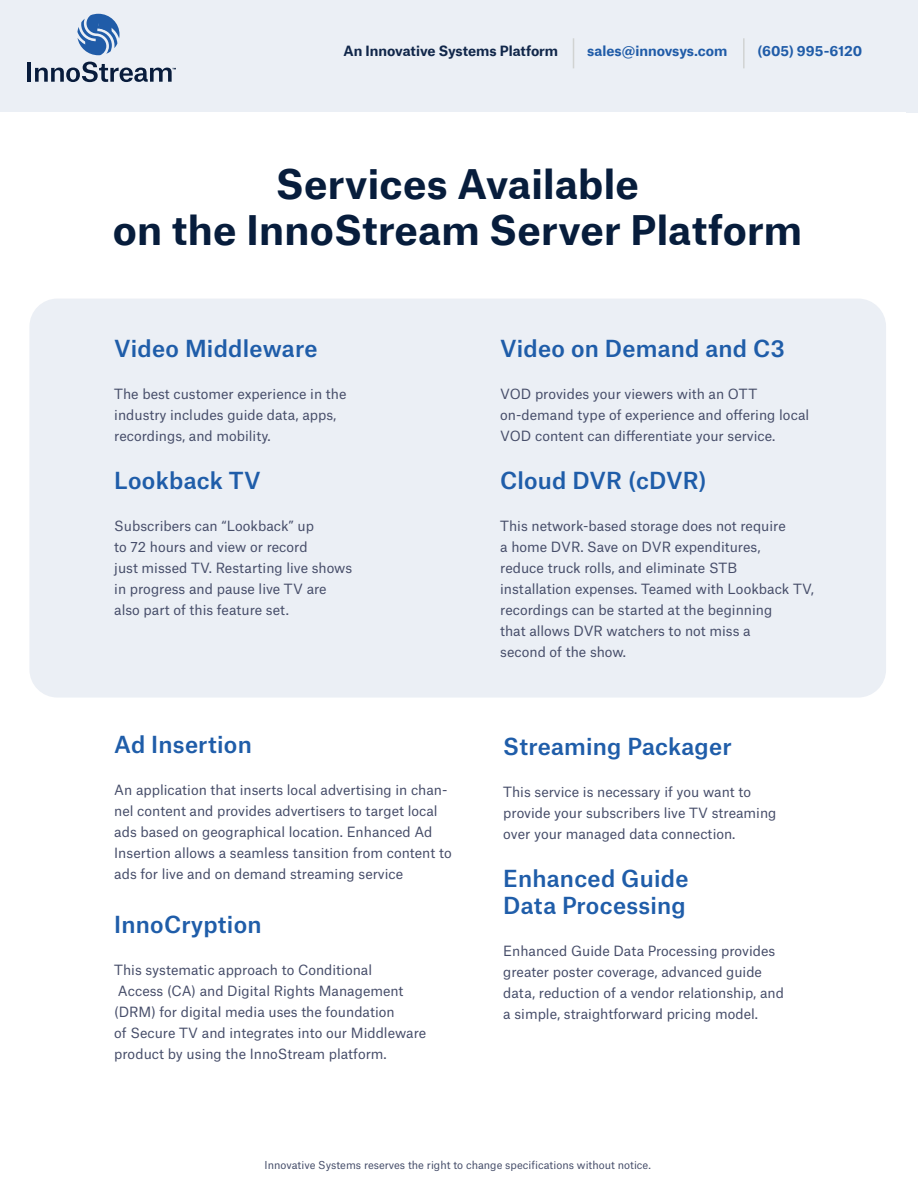
<style>
.page{position:relative;width:918px;height:1188px;background:#fff}
.page>*{position:absolute;margin:0;border:0;box-sizing:border-box;transform-origin:0 0}
.t1{font:700 39px/46.5px "Atlas Grotesk Web";letter-spacing:.01em;color:#071d3c;text-align:center}
.t2{font:500 22.5px/27px "Atlas Grotesk";letter-spacing:.01em;color:#1f5da9}
.t3{font:13.5px/21px "Atlas Grotesk";color:#464d69}
.t4{font:700 13.5px "Atlas Grotesk Web";color:#205ca8}
.t5{font:700 13.5px "Atlas Grotesk Web";color:#11274a}
.t6{font:10.5px "Atlas Grotesk";color:#454d69}
</style>
<div class="page">
<div style="left:29px;top:299px;width:857px;height:399px;background:#ebeff5;border-radius:28px"></div>
<div style="left:0;top:0;width:918px;height:112px;background:#ebeff5"></div>
<svg style="left:77px;top:14px;width:43px;height:41px"></svg>
<hr style="left:28px;top:62px;width:3px;height:20px;background:#081c3c">
<svg style="left:35px;top:62px;width:141px;height:20px"></svg>
<hr style="left:573px;top:38px;width:1px;height:30px;background:#d1d3d2">
<hr style="left:743px;top:38px;width:2px;height:30px;background:#d1d3d2">
<p class="t5" style="left:343px;top:40px;width:216px">An Innovative Systems Platform</p>
<p class="t4" style="left:587px;top:40px;width:142px">sales@innovsys.com</p>
<p class="t4" style="left:757px;top:40px;width:106px">(605) 995-6120</p>
<h1 class="t1" style="left:113px;top:157px;width:691px">Services Available<br>on the InnoStream Server Platform</h1>
<h2 class="t2" style="left:114px;top:332px;width:205px">Video Middleware</h2>
<p class="t3" style="left:114px;top:382px;width:234px">The best customer experience in the industry includes guide data, apps, recordings, and mobility.</p>
<h2 class="t2" style="left:114px;top:465px;width:148px">Lookback TV</h2>
<p class="t3" style="left:114px;top:514px;width:240px">Subscribers can “Lookback” up<br>to 72 hours and view or record<br>just missed TV. Restarting live shows in progress and pause live TV are also part of this feature set.</p>
<h2 class="t2" style="left:114px;top:729px;width:139px">Ad Insertion</h2>
<p class="t3" style="left:114px;top:778px;width:339px">An application that inserts local advertising in chan&shy;nel content and provides advertisers to target local ads based on geographical location. Enhanced Ad Insertion allows a seamless tansition from content to ads for live and on demand streaming service</p>
<h2 class="t2" style="left:114px;top:909px;width:149px">InnoCryption</h2>
<p class="t3" style="left:114px;top:958px;width:314px">This systematic approach to Conditional<br>Access (CA) and Digital Rights Management (DRM) for digital media uses the foundation<br>of Secure TV and integrates into our Middleware product by using the InnoStream platform.</p>
<h2 class="t2" style="left:500px;top:332px;width:286px">Video on Demand and C3</h2>
<p class="t3" style="left:500px;top:382px;width:311px">VOD provides your viewers with an OTT on-demand type of experience and offering local<br>VOD content can differentiate your service.</p>
<h2 class="t2" style="left:500px;top:465px;width:208px">Cloud DVR (cDVR)</h2>
<p class="t3" style="left:500px;top:514px;width:315px">This network-based storage does not require<br>a home DVR. Save on DVR expenditures,<br>reduce truck rolls, and eliminate STB<br>installation expenses. Teamed with Lookback TV, recordings can be started at the beginning<br>that allows DVR watchers to not miss a<br>second of the show.</p>
<h2 class="t2" style="left:503px;top:730px;width:230px">Streaming Packager</h2>
<p class="t3" style="left:503px;top:780px;width:275px">This service is necessary if you want to provide your subscribers live TV streaming over your managed data connection.</p>
<h2 class="t2" style="left:503px;top:862px;width:187px">Enhanced Guide<br>Data Processing</h2>
<p class="t3" style="left:503px;top:939px;width:282px">Enhanced Guide Data Processing provides greater poster coverage, advanced guide data, reduction of a vendor relationship, and a simple, straightforward pricing model.</p>
<p class="t6" style="left:265px;top:1157px;width:388px">Innovative Systems reserves the right to change specifications without notice.</p>
</div>
